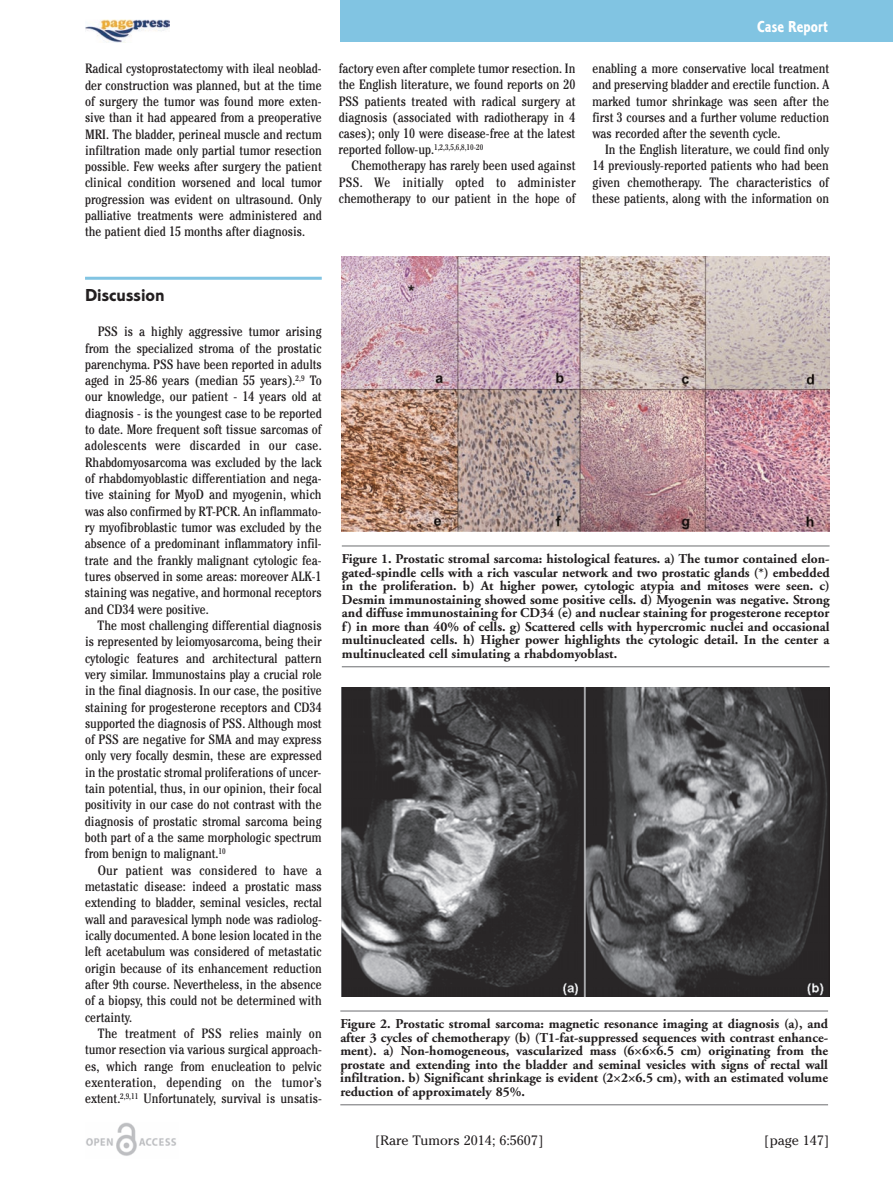
<style>
.page{position:relative;width:893px;height:1191px;background:#fff}
.page>*{position:absolute;margin:0;border:0;box-sizing:border-box;transform-origin:0 0}
.t1{font:18px "Corinthian Bold Plain";color:#231f20}
.t2{font:16.5px "Corinthian Bold Condensed Plain";color:#fff}
.t3{font:condensed 13.5px/16.4px "Cheltenham";color:#231f20;text-align:justify}
.t4{font:700 13.5px/13.5px "Adobe Garamond";color:#231f20;text-align:justify}
.t5{font:13.5px "Cheltenham";color:#231f20}
</style>
<div class="page">
<hr style="left:85px;top:277px;width:237px;height:3px;background:#81c4e2">
<div style="left:340px;top:0;width:553px;height:42px;background:#81c4e2"></div>
<img style="left:86px;top:1123px;width:90px;height:33px">
<img style="left:85px;top:19px;width:85px;height:24px">
<hr style="left:342px;top:545px;width:488px;height:1px;background:#6c6d70">
<hr style="left:342px;top:666px;width:488px;height:1px;background:#6c6d70">
<img style="left:342px;top:257px;width:488px;height:274px">
<img style="left:342px;top:687px;width:488px;height:309px">
<hr style="left:340px;top:1010px;width:488px;height:1px;background:#6c6d70">
<hr style="left:340px;top:1104px;width:488px;height:1px;background:#6c6d70">
<p class="t3" style="left:85px;top:62px;width:238px">Radical cystoprostatectomy with ileal neoblad&shy;der construction was planned, but at the time of surgery the tumor was found more exten&shy;sive than it had appeared from a preoperative MRI. The bladder, perineal muscle and rectum infiltration made only partial tumor resection possible. Few weeks after surgery the patient clinical condition worsened and local tumor progression was evident on ultrasound. Only palliative treatments were administered and the patient died 15 months after diagnosis.</p>
<p class="t3" style="left:339px;top:62px;width:238px">factory even after complete tumor resection. In the English literature, we found reports on 20<br>PSS patients treated with radical surgery at diagnosis (associated with radiotherapy in 4 cases); only 10 were disease-free at the latest reported follow-up.<sup>1,2,3,5,6,8,10-20</sup></p>
<p class="t3" style="left:339px;top:159px;width:238px;text-indent:13px">Chemotherapy has rarely been used against PSS. We initially opted to administer chemotherapy to our patient in the hope of</p>
<p class="t2" style="left:757px;top:21px;width:72px">Case Report</p>
<p class="t3" style="left:592px;top:62px;width:238px">enabling a more conservative local treatment and preserving bladder and erectile function. A marked tumor shrinkage was seen after the first 3 courses and a further volume reduction was recorded after the seventh cycle.</p>
<p class="t3" style="left:592px;top:143px;width:238px;text-indent:13px">In the English literature, we could find only 14 previously-reported patients who had been given chemotherapy. The characteristics of these patients, along with the information on</p>
<h1 class="t1" style="left:85px;top:289px;width:81px">Discussion</h1>
<p class="t3" style="left:85px;top:325px;width:238px;text-indent:13px">PSS is a highly aggressive tumor arising from the specialized stroma of the prostatic parenchyma. PSS have been reported in adults aged in 25-86 years (median 55 years).<sup>2,9</sup> To our knowledge, our patient - 14 years old at diagnosis - is the youngest case to be reported to date. More frequent soft tissue sarcomas of adolescents were discarded in our case.<br>Rhabdomyosarcoma was excluded by the lack of rhabdomyoblastic differentiation and nega&shy;tive staining for MyoD and myogenin, which was also confirmed by RT-PCR. An inflammato&shy;ry myofibroblastic tumor was excluded by the absence of a predominant inflammatory infil&shy;trate and the frankly malignant cytologic fea&shy;tures observed in some areas: moreover ALK-1 staining was negative, and hormonal receptors and CD34 were positive.</p>
<p class="t3" style="left:85px;top:618px;width:238px;text-indent:13px">The most challenging differential diagnosis is represented by leiomyosarcoma, being their cytologic features and architectural pattern very similar. Immunostains play a crucial role in the final diagnosis. In our case, the positive staining for progesterone receptors and CD34 supported the diagnosis of PSS. Although most of PSS are negative for SMA and may express only very focally desmin, these are expressed in the prostatic stromal proliferations of uncer&shy;tain potential, thus, in our opinion, their focal positivity in our case do not contrast with the diagnosis of prostatic stromal sarcoma being both part of a the same morphologic spectrum from benign to malignant.<sup>10</sup></p>
<p class="t3" style="left:85px;top:863px;width:238px;text-indent:13px">Our patient was considered to have a metastatic disease: indeed a prostatic mass extending to bladder, seminal vesicles, rectal wall and paravesical lymph node was radiolog&shy;ically documented. A bone lesion located in the left acetabulum was considered of metastatic origin because of its enhancement reduction after 9th course. Nevertheless, in the absence of a biopsy, this could not be determined with certainty.</p>
<p class="t3" style="left:85px;top:1026px;width:238px;text-indent:13px">The treatment of PSS relies mainly on tumor resection via various surgical approach&shy;es, which range from enucleation to pelvic exenteration, depending on the tumor’s extent.<sup>2,9,11</sup> Unfortunately, survival is unsatis-</p>
<p class="t4" style="left:342px;top:553px;width:489px">Figure 1. Prostatic stromal sarcoma: histological features. a) The tumor contained elon&shy;gated-spindle cells with a rich vascular network and two prostatic glands (*) embedded in the proliferation. b) At higher power, cytologic atypia and mitoses were seen. c)<br>Desmin immunostaining showed some positive cells. d) Myogenin was negative. Strong and diffuse immunostaining for CD34 (e) and nuclear staining for progesterone receptor f) in more than 40% of cells. g) Scattered cells with hypercromic nuclei and occasional multinucleated cells. h) Higher power highlights the cytologic detail. In the center a multinucleated cell simulating a rhabdomyoblast.</p>
<p class="t4" style="left:340px;top:1018px;width:489px">Figure 2. Prostatic stromal sarcoma: magnetic resonance imaging at diagnosis (a), and after 3 cycles of chemotherapy (b) (T1-fat-suppressed sequences with contrast enhance&shy;ment). a) Non-homogeneous, vascularized mass (6 6 6.5 cm) originating from the prostate and extending into the bladder and seminal vesicles with signs of rectal wall infiltration. b) Significant shrinkage is evident (2 2 6.5 cm), with an estimated volume reduction of approximately 85%.</p>
<p class="t5" style="left:375px;top:1132px;width:170px">[Rare Tumors 2014; 6:5607]</p>
<p class="t5" style="left:764px;top:1132px;width:66px">[page 147]</p>
</div>
